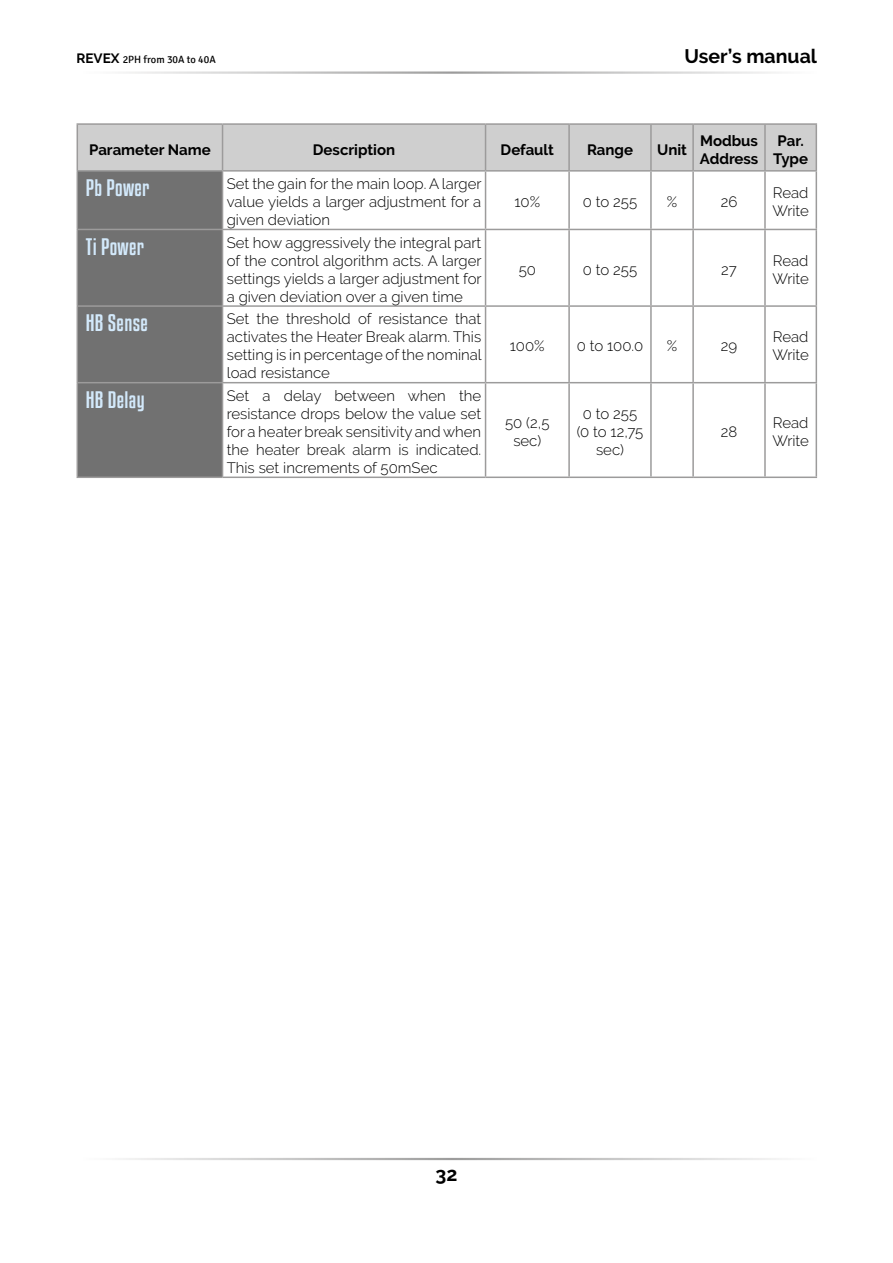
<style>
.page{position:relative;width:893px;height:1263px;background:#fff}
.page>*{position:absolute;margin:0;border:0;box-sizing:border-box;transform-origin:0 0}
.t1{font:21px "Kenyan Coffee Rg";letter-spacing:.02em;color:#d3e9fb}
.t2{font:700 19.5px "Raleway";color:#000}
.t3{font:300 15px/18px "Raleway";color:#000;text-align:justify}
.t4{font:700 15px/18px "Raleway";color:#000}
.t5{font:10.5px "Signika";color:#000}
.s1{font-family:"Raleway";font-weight:700;font-size:13.5px}
</style>
<div class="page">
<svg style="left:78px;top:125px;width:738px;height:351px"></svg>
<hr style="left:77px;top:383px;width:1px;height:93px;background:#9c9b9b">
<hr style="left:222px;top:383px;width:1px;height:93px;background:#9c9b9b">
<hr style="left:486px;top:382px;width:83px;height:1px;background:#9c9b9b">
<hr style="left:485px;top:383px;width:1px;height:93px;background:#9c9b9b">
<hr style="left:569px;top:382px;width:82px;height:1px;background:#9c9b9b">
<hr style="left:568px;top:383px;width:2px;height:93px;background:#9c9b9b">
<hr style="left:651px;top:382px;width:42px;height:1px;background:#9c9b9b">
<hr style="left:650px;top:383px;width:2px;height:93px;background:#9c9b9b">
<hr style="left:693px;top:382px;width:72px;height:1px;background:#9c9b9b">
<hr style="left:692px;top:383px;width:2px;height:93px;background:#9c9b9b">
<hr style="left:765px;top:382px;width:52px;height:1px;background:#9c9b9b">
<hr style="left:764px;top:383px;width:2px;height:93px;background:#9c9b9b">
<hr style="left:816px;top:383px;width:1px;height:93px;background:#9c9b9b">
<hr style="left:77px;top:123px;width:146px;height:2px;background:#9c9b9b">
<hr style="left:77px;top:125px;width:1px;height:45px;background:#9c9b9b">
<hr style="left:223px;top:123px;width:263px;height:2px;background:#9c9b9b">
<hr style="left:222px;top:125px;width:1px;height:45px;background:#9c9b9b">
<hr style="left:486px;top:123px;width:83px;height:2px;background:#9c9b9b">
<hr style="left:485px;top:125px;width:1px;height:45px;background:#9c9b9b">
<hr style="left:569px;top:123px;width:82px;height:2px;background:#9c9b9b">
<hr style="left:568px;top:125px;width:2px;height:45px;background:#9c9b9b">
<hr style="left:651px;top:123px;width:42px;height:2px;background:#9c9b9b">
<hr style="left:650px;top:125px;width:2px;height:45px;background:#9c9b9b">
<hr style="left:693px;top:123px;width:72px;height:2px;background:#9c9b9b">
<hr style="left:692px;top:125px;width:2px;height:45px;background:#9c9b9b">
<hr style="left:765px;top:123px;width:52px;height:2px;background:#9c9b9b">
<hr style="left:764px;top:125px;width:2px;height:45px;background:#9c9b9b">
<hr style="left:816px;top:125px;width:1px;height:45px;background:#9c9b9b">
<hr style="left:77px;top:170px;width:146px;height:2px;background:#9c9b9b">
<hr style="left:77px;top:172px;width:1px;height:57px;background:#9c9b9b">
<hr style="left:223px;top:170px;width:263px;height:2px;background:#9c9b9b">
<hr style="left:222px;top:172px;width:1px;height:57px;background:#9c9b9b">
<hr style="left:486px;top:170px;width:83px;height:2px;background:#9c9b9b">
<hr style="left:485px;top:172px;width:1px;height:57px;background:#9c9b9b">
<hr style="left:569px;top:170px;width:82px;height:2px;background:#9c9b9b">
<hr style="left:568px;top:172px;width:2px;height:57px;background:#9c9b9b">
<hr style="left:651px;top:170px;width:42px;height:2px;background:#9c9b9b">
<hr style="left:650px;top:172px;width:2px;height:57px;background:#9c9b9b">
<hr style="left:693px;top:170px;width:72px;height:2px;background:#9c9b9b">
<hr style="left:692px;top:172px;width:2px;height:57px;background:#9c9b9b">
<hr style="left:765px;top:170px;width:52px;height:2px;background:#9c9b9b">
<hr style="left:764px;top:172px;width:2px;height:57px;background:#9c9b9b">
<hr style="left:816px;top:172px;width:1px;height:57px;background:#9c9b9b">
<hr style="left:77px;top:229px;width:146px;height:1px;background:#9c9b9b">
<hr style="left:77px;top:230px;width:1px;height:75px;background:#9c9b9b">
<hr style="left:223px;top:229px;width:263px;height:1px;background:#9c9b9b">
<hr style="left:222px;top:230px;width:1px;height:75px;background:#9c9b9b">
<hr style="left:486px;top:229px;width:83px;height:1px;background:#9c9b9b">
<hr style="left:485px;top:230px;width:1px;height:75px;background:#9c9b9b">
<hr style="left:569px;top:229px;width:82px;height:1px;background:#9c9b9b">
<hr style="left:568px;top:230px;width:2px;height:75px;background:#9c9b9b">
<hr style="left:651px;top:229px;width:42px;height:1px;background:#9c9b9b">
<hr style="left:650px;top:230px;width:2px;height:75px;background:#9c9b9b">
<hr style="left:693px;top:229px;width:72px;height:1px;background:#9c9b9b">
<hr style="left:692px;top:230px;width:2px;height:75px;background:#9c9b9b">
<hr style="left:765px;top:229px;width:52px;height:1px;background:#9c9b9b">
<hr style="left:764px;top:230px;width:2px;height:75px;background:#9c9b9b">
<hr style="left:816px;top:230px;width:1px;height:75px;background:#9c9b9b">
<hr style="left:77px;top:305px;width:146px;height:2px;background:#9c9b9b">
<hr style="left:77px;top:307px;width:1px;height:75px;background:#9c9b9b">
<hr style="left:223px;top:305px;width:263px;height:2px;background:#9c9b9b">
<hr style="left:222px;top:307px;width:1px;height:75px;background:#9c9b9b">
<hr style="left:486px;top:305px;width:83px;height:2px;background:#9c9b9b">
<hr style="left:485px;top:307px;width:1px;height:75px;background:#9c9b9b">
<hr style="left:569px;top:305px;width:82px;height:2px;background:#9c9b9b">
<hr style="left:568px;top:307px;width:2px;height:75px;background:#9c9b9b">
<hr style="left:651px;top:305px;width:42px;height:2px;background:#9c9b9b">
<hr style="left:650px;top:307px;width:2px;height:75px;background:#9c9b9b">
<hr style="left:693px;top:305px;width:72px;height:2px;background:#9c9b9b">
<hr style="left:692px;top:307px;width:2px;height:75px;background:#9c9b9b">
<hr style="left:765px;top:305px;width:52px;height:2px;background:#9c9b9b">
<hr style="left:764px;top:307px;width:2px;height:75px;background:#9c9b9b">
<hr style="left:816px;top:307px;width:1px;height:75px;background:#9c9b9b">
<hr style="left:77px;top:382px;width:146px;height:1px;background:#9c9b9b">
<hr style="left:223px;top:382px;width:263px;height:1px;background:#9c9b9b">
<hr style="left:77px;top:476px;width:146px;height:2px;background:#9c9b9b">
<hr style="left:223px;top:476px;width:263px;height:2px;background:#9c9b9b">
<hr style="left:486px;top:476px;width:83px;height:2px;background:#9c9b9b">
<hr style="left:569px;top:476px;width:82px;height:2px;background:#9c9b9b">
<hr style="left:651px;top:476px;width:42px;height:2px;background:#9c9b9b">
<hr style="left:693px;top:476px;width:72px;height:2px;background:#9c9b9b">
<hr style="left:765px;top:476px;width:52px;height:2px;background:#9c9b9b">
<p class="t5" style="left:77px;top:54px;width:141px"><span class="s1">REVEX</span> 2PH from 30A to 40A</p>
<h2 class="t2" style="left:684px;top:45px;width:134px">User’s manual</h2>
<p class="t4" style="left:89px;top:140px;width:123px">Parameter Name</p>
<p class="t4" style="left:313px;top:140px;width:84px">Description</p>
<p class="t4" style="left:501px;top:140px;width:55px">Default</p>
<p class="t4" style="left:587px;top:140px;width:48px">Range</p>
<p class="t4" style="left:657px;top:140px;width:31px">Unit</p>
<p class="t4" style="left:700px;top:131px;width:60px">Modbus<br>Address</p>
<p class="t4" style="left:773px;top:131px;width:36px">Par.<br>Type</p>
<h1 class="t1" style="left:86px;top:174px;width:65px">Pb Power</h1>
<p class="t3" style="left:227px;top:175px;width:256px">Set the gain for the main loop. A larger value yields a larger adjustment for a given deviation</p>
<p class="t3" style="left:514px;top:193px;width:27px">10%</p>
<p class="t3" style="left:583px;top:193px;width:56px">0 to 255</p>
<p class="t3" style="left:667px;top:193px;width:12px">%</p>
<p class="t3" style="left:721px;top:193px;width:18px">26</p>
<p class="t3" style="left:772px;top:184px;width:38px">Read<br>Write</p>
<h1 class="t1" style="left:86px;top:232px;width:60px">Ti Power</h1>
<p class="t3" style="left:227px;top:233px;width:256px">Set how aggressively the integral part of the control algorithm acts. A larger settings yields a larger adjustment for a given deviation over a given time</p>
<h1 class="t1" style="left:86px;top:309px;width:64px">HB Sense</h1>
<p class="t3" style="left:227px;top:310px;width:256px">Set the threshold of resistance that activates the Heater Break alarm. This setting is in percentage of the nominal load resistance</p>
<h1 class="t1" style="left:86px;top:385px;width:60px">HB Delay</h1>
<p class="t3" style="left:227px;top:387px;width:256px">Set a delay between when the resistance drops below the value set for a heater break sensitivity and when the heater break alarm is indicated.<br>This set increments of 50mSec</p>
<p class="t3" style="left:519px;top:260px;width:19px">50</p>
<p class="t3" style="left:583px;top:260px;width:56px">0 to 255</p>
<p class="t3" style="left:721px;top:260px;width:17px">27</p>
<p class="t3" style="left:772px;top:251px;width:38px">Read<br>Write</p>
<p class="t3" style="left:510px;top:337px;width:36px">100%</p>
<p class="t3" style="left:577px;top:337px;width:68px">0 to 100.0</p>
<p class="t3" style="left:667px;top:337px;width:12px">%</p>
<p class="t3" style="left:721px;top:337px;width:18px">29</p>
<p class="t3" style="left:772px;top:328px;width:38px">Read<br>Write</p>
<p class="t3" style="left:505px;top:414px;width:46px;text-align:center">50 (2,5 sec)</p>
<p class="t3" style="left:577px;top:405px;width:68px;text-align:center">0 to 255 (0 to 12,75 sec)</p>
<p class="t3" style="left:721px;top:423px;width:18px">28</p>
<p class="t3" style="left:772px;top:414px;width:38px">Read<br>Write</p>
<h2 class="t2" style="left:436px;top:1163px;width:23px">32</h2>
</div>
